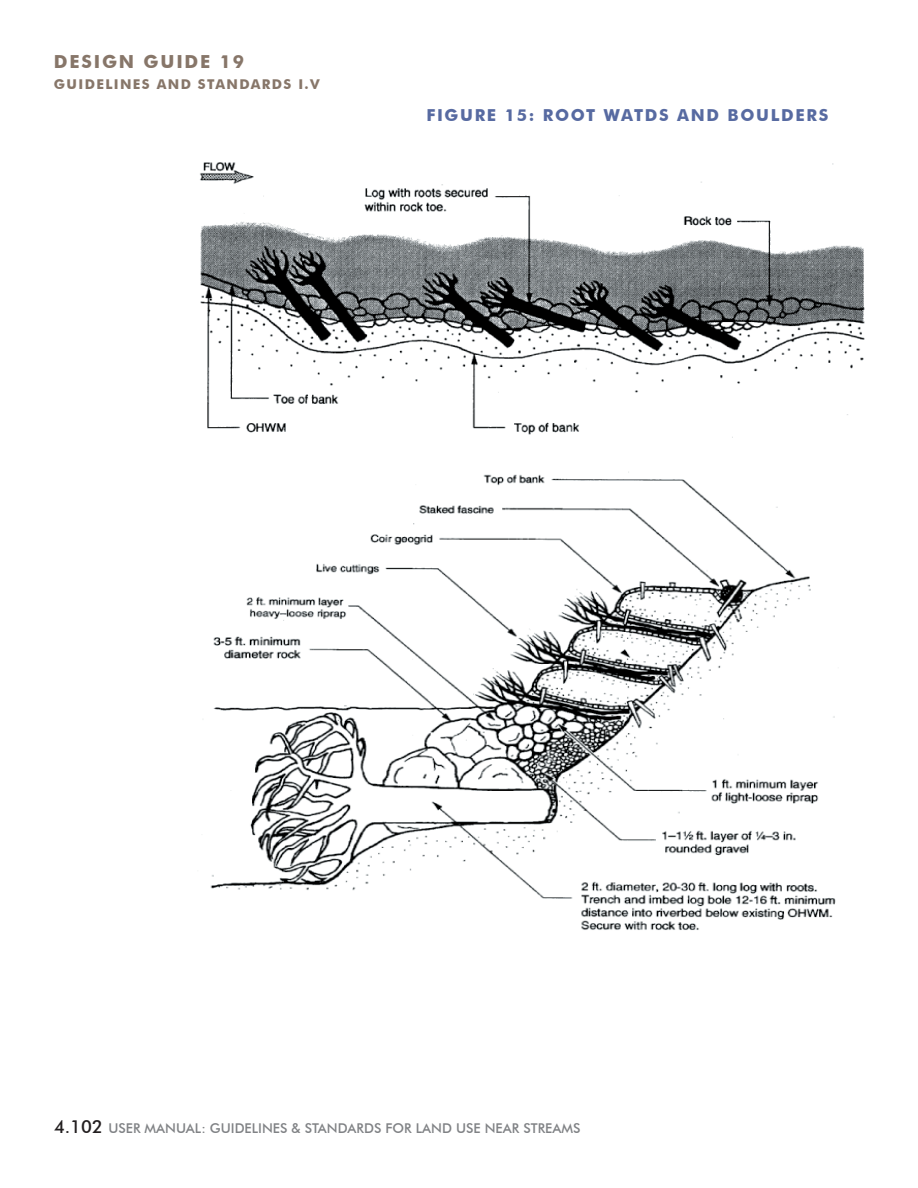
<style>
.page{position:relative;width:918px;height:1188px;background:#fff}
.page>*{position:absolute;margin:0;border:0;box-sizing:border-box;transform-origin:0 0}
.t1{font:700 18px "Futura BT";letter-spacing:.1em;color:#877669}
.t2{font:700 16.5px "Futura BT";letter-spacing:.1em;color:#576aa1}
.t3{font:500 13.5px "Futura BT";color:#808285}
.t4{font:700 13.5px "Futura BT";letter-spacing:.1em;color:#877669}
.s1{font-size:18px;color:#231f20}
</style>
<div class="page">
<img style="left:200px;top:162px;width:665px;height:276px">
<img style="left:210px;top:471px;width:626px;height:459px">
<h1 class="t1" style="left:54px;top:50px;width:192px">DESIGN GUIDE 19</h1>
<p class="t4" style="left:54px;top:76px;width:267px">GUIDELINES AND STANDARDS I.V</p>
<p class="t2" style="left:426px;top:105px;width:403px">FIGURE 15: ROOT WATDS AND BOULDERS</p>
<p class="t3" style="left:54px;top:1120px;width:528px"><span class="s1">4.102</span> USER MANUAL: GUIDELINES &amp; STANDARDS FOR LAND USE NEAR STREAMS</p>
</div>
